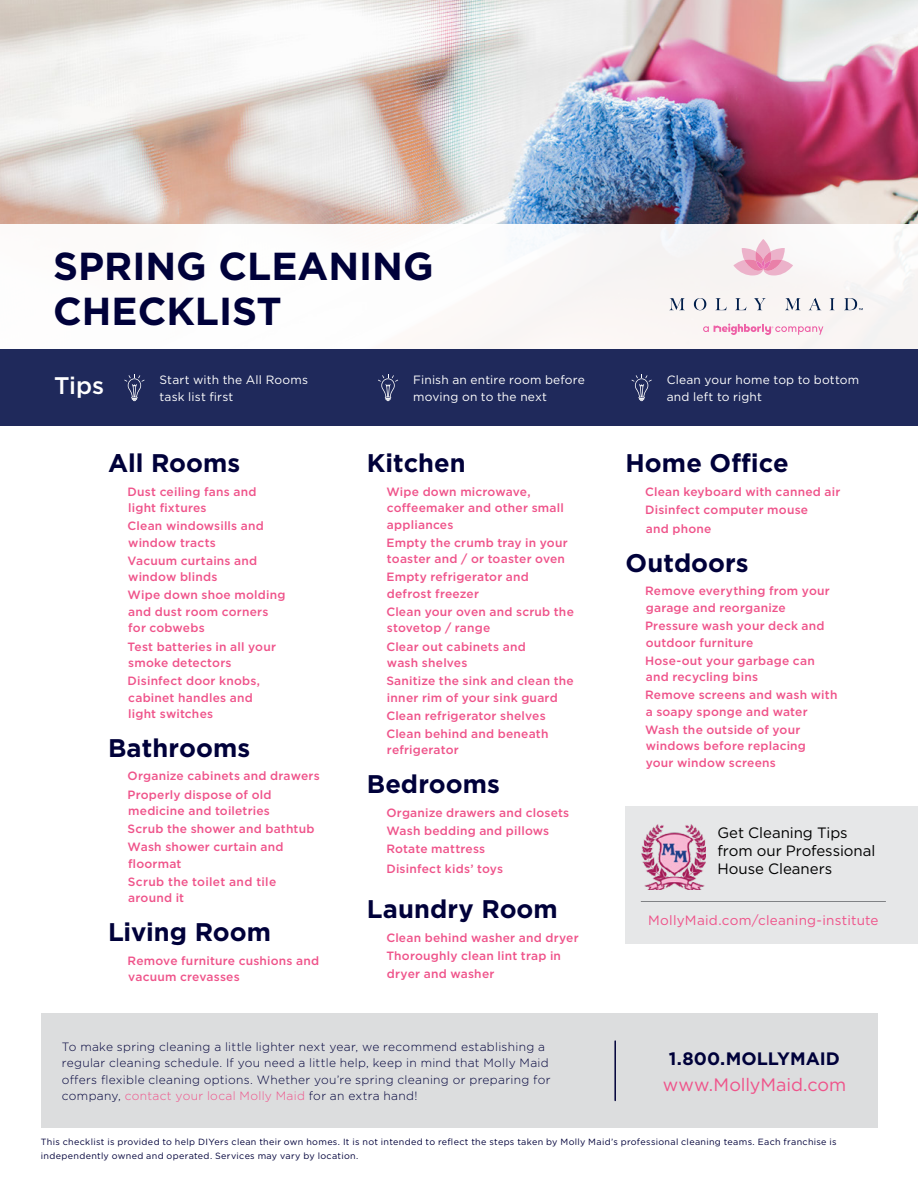
<style>
.page{position:relative;width:918px;height:1188px;background:#fff}
.page>*{position:absolute;margin:0;border:0;box-sizing:border-box;transform-origin:0 0}
.t1{font:700 39px/45px "Gotham";color:#00013a}
.t2{font:700 25.5px "Gotham";letter-spacing:.005em;color:#00013a}
.t3{font:500 24px "Gotham";color:#fff}
.t4{font:18px "Gotham";letter-spacing:-.005em;color:#ef538a}
.t5{font:700 18px "Gotham";letter-spacing:.005em;color:#00013a}
.t6{font:15px/18px "Gotham";letter-spacing:-.005em;color:#000}
.t7{font:13.5px "Gotham";letter-spacing:.02em;color:#ef538a}
.t8{font:500 12px/16.5px "Gotham";letter-spacing:.02em;color:#ef538a}
.t9{font:300 12px/16.5px "Gotham";letter-spacing:.025em;color:#00013a}
.t10{font:12px/16.5px "Gotham";letter-spacing:.015em;color:#fff}
.t11{font:9px/13.5px "Gotham";letter-spacing:.035em;color:#00013a}
.s1{color:#ef538a}
</style>
<div class="page">
<img style="left:0;top:0;width:918px;height:225px">
<div style="left:0;top:349px;width:918px;height:77px;background:#1f295b"></div>
<svg style="left:124px;top:374px;width:21px;height:27px"></svg>
<svg style="left:378px;top:374px;width:20px;height:27px"></svg>
<svg style="left:632px;top:374px;width:20px;height:27px"></svg>
<div style="left:626px;top:806px;width:292px;height:137px;background:#e6e7e8"></div>
<img style="left:642px;top:824px;width:64px;height:66px">
<hr style="left:641px;top:901px;width:245px;height:1px;background:#808285">
<div style="left:41px;top:1013px;width:837px;height:115px;background:#dcddde"></div>
<hr style="left:614px;top:1041px;width:2px;height:59px;background:#00013a">
<svg style="left:733px;top:239px;width:60px;height:36px"></svg>
<svg style="left:703px;top:324px;width:120px;height:11px"></svg>
<svg style="left:669px;top:298px;width:16px;height:12px"></svg>
<svg style="left:694px;top:298px;width:12px;height:12px"></svg>
<svg style="left:715px;top:298px;width:12px;height:12px"></svg>
<svg style="left:735px;top:298px;width:11px;height:12px"></svg>
<svg style="left:754px;top:298px;width:12px;height:12px"></svg>
<svg style="left:785px;top:298px;width:16px;height:12px"></svg>
<svg style="left:809px;top:298px;width:12px;height:12px"></svg>
<svg style="left:830px;top:298px;width:5px;height:12px"></svg>
<svg style="left:844px;top:298px;width:19px;height:12px"></svg>
<h1 class="t1" style="left:53px;top:244px;width:382px">SPRING CLEANING<br>CHECKLIST</h1>
<h3 class="t3" style="left:54px;top:370px;width:52px">Tips</h3>
<p class="t10" style="left:160px;top:371px;width:150px">Start with the All Rooms task list first</p>
<p class="t10" style="left:413px;top:371px;width:173px">Finish an entire room before moving on to the next</p>
<p class="t10" style="left:667px;top:371px;width:194px">Clean your home top to bottom and left to right</p>
<h2 class="t2" style="left:108px;top:446px;width:134px">All Rooms</h2>
<p class="t8" style="left:128px;top:483px;width:130px">Dust ceiling fans and light fixtures</p>
<p class="t8" style="left:128px;top:518px;width:138px">Clean windowsills and window tracts</p>
<p class="t8" style="left:128px;top:552px;width:131px">Vacuum curtains and window blinds</p>
<p class="t8" style="left:128px;top:587px;width:159px">Wipe down shoe molding and dust room corners for cobwebs</p>
<p class="t8" style="left:128px;top:638px;width:150px">Test batteries in all your smoke detectors</p>
<p class="t8" style="left:128px;top:673px;width:134px">Disinfect door knobs, cabinet handles and light switches</p>
<h2 class="t2" style="left:108px;top:731px;width:144px">Bathrooms</h2>
<p class="t8" style="left:128px;top:767px;width:194px;line-height:18.1px">Organize cabinets and drawers<br>Properly dispose of old</p>
<p class="t8" style="left:128px;top:802px;width:188px;line-height:18.1px">medicine and toiletries<br>Scrub the shower and bathtub<br>Wash shower curtain and</p>
<p class="t8" style="left:128px;top:854px;width:150px;line-height:18.1px">floormat<br>Scrub the toilet and tile</p>
<p class="t8" style="left:128px;top:890px;width:58px">around it</p>
<h2 class="t2" style="left:108px;top:915px;width:165px">Living Room</h2>
<p class="t8" style="left:128px;top:952px;width:193px">Remove furniture cushions and vacuum crevasses</p>
<h2 class="t2" style="left:367px;top:446px;width:100px">Kitchen</h2>
<p class="t8" style="left:386px;top:483px;width:179px">Wipe down microwave, coffeemaker and other small appliances</p>
<p class="t8" style="left:386px;top:534px;width:183px">Empty the crumb tray in your toaster and / or toaster oven</p>
<p class="t8" style="left:386px;top:569px;width:144px">Empty refrigerator and defrost freezer</p>
<p class="t8" style="left:386px;top:603px;width:189px">Clean your oven and scrub the stovetop / range</p>
<p class="t8" style="left:386px;top:638px;width:141px">Clear out cabinets and wash shelves</p>
<p class="t8" style="left:386px;top:673px;width:189px">Sanitize the sink and clean the inner rim of your sink guard</p>
<p class="t8" style="left:386px;top:706px;width:164px;line-height:18.1px">Clean refrigerator shelves<br>Clean behind and beneath</p>
<p class="t8" style="left:387px;top:742px;width:73px">refrigerator</p>
<h2 class="t2" style="left:367px;top:768px;width:135px">Bedrooms</h2>
<p class="t8" style="left:386px;top:803px;width:184px;line-height:18.1px">Organize drawers and closets<br>Wash bedding and pillows<br>Rotate mattress</p>
<p class="t8" style="left:386px;top:860px;width:118px">Disinfect kids’ toys</p>
<h2 class="t2" style="left:367px;top:892px;width:193px">Laundry Room</h2>
<p class="t8" style="left:386px;top:928px;width:194px;line-height:18px">Clean behind washer and dryer<br>Thoroughly clean lint trap in dryer and washer</p>
<h2 class="t2" style="left:626px;top:446px;width:165px">Home Office</h2>
<p class="t8" style="left:645px;top:482px;width:197px;line-height:18.1px">Clean keyboard with canned air<br>Disinfect computer mouse</p>
<p class="t8" style="left:646px;top:521px;width:67px">and phone</p>
<h2 class="t2" style="left:626px;top:546px;width:125px">Outdoors</h2>
<p class="t8" style="left:645px;top:583px;width:186px">Remove everything from your garage and reorganize</p>
<p class="t8" style="left:645px;top:617px;width:181px">Pressure wash your deck and outdoor furniture</p>
<p class="t8" style="left:645px;top:652px;width:171px">Hose-out your garbage can and recycling bins</p>
<p class="t8" style="left:645px;top:687px;width:194px">Remove screens and wash with a soapy sponge and water</p>
<p class="t8" style="left:645px;top:721px;width:162px">Wash the outside of your windows before replacing your window screens</p>
<p class="t6" style="left:717px;top:824px;width:159px">Get Cleaning Tips from our Professional<br>House Cleaners</p>
<p class="t7" style="left:648px;top:911px;width:232px">MollyMaid.com/cleaning-institute</p>
<p class="t9" style="left:62px;top:1038px;width:490px">To make spring cleaning a little lighter next year, we recommend establishing a regular cleaning schedule. If you need a little help, keep in mind that Molly Maid offers flexible cleaning options. Whether you’re spring cleaning or preparing for company, <span class="s1">contact your local Molly Maid</span> for an extra hand!</p>
<p class="t11" style="left:41px;top:1135px;width:797px">This checklist is provided to help DIYers clean their own homes. It is not intended to reflect the steps taken by Molly Maid’s professional cleaning teams. Each franchise is independently owned and operated. Services may vary by location.</p>
<h3 class="t5" style="left:669px;top:1047px;width:173px">1.800.MOLLYMAID</h3>
<h3 class="t4" style="left:663px;top:1073px;width:185px">www.MollyMaid.com</h3>
</div>
